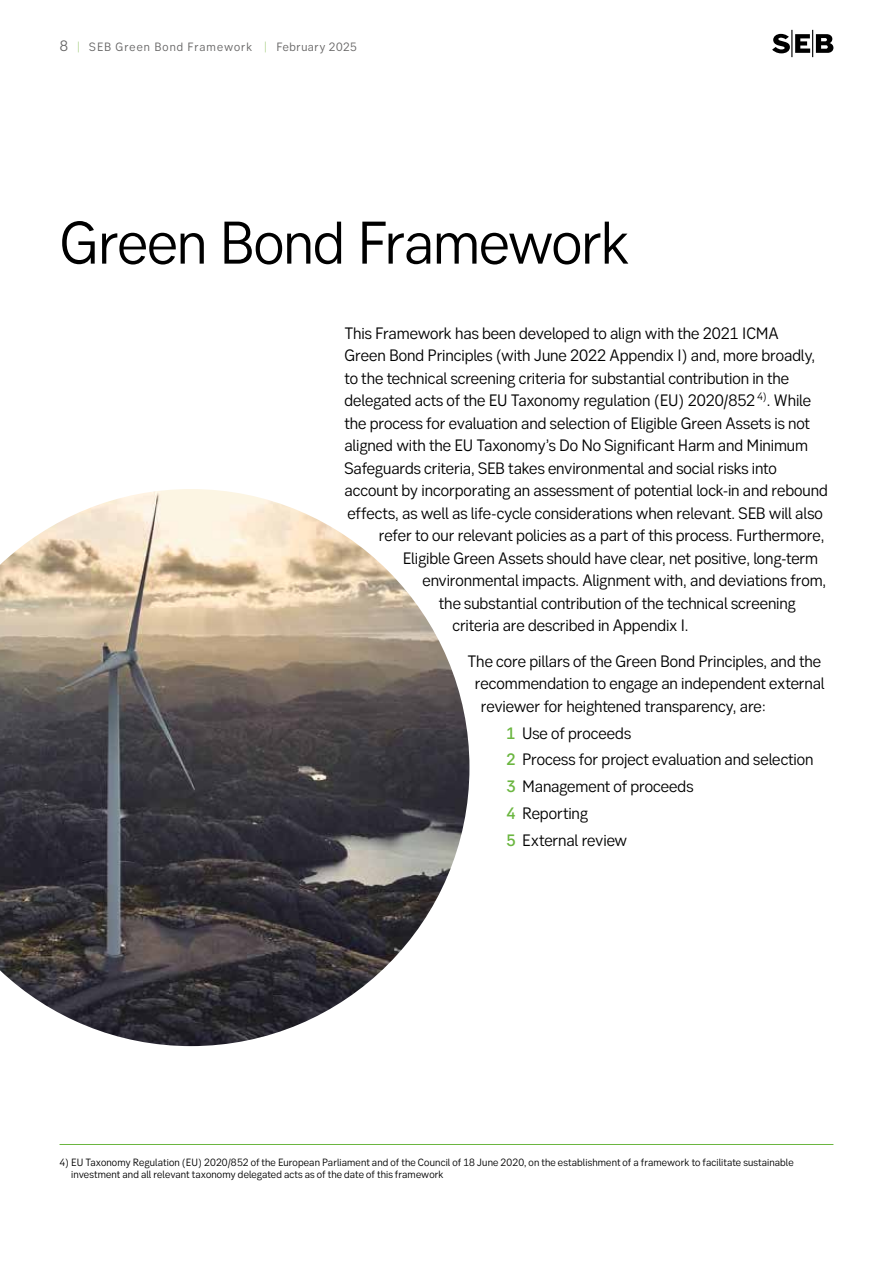
<style>
.page{position:relative;width:893px;height:1263px;background:#fff}
.page>*{position:absolute;margin:0;border:0;box-sizing:border-box;transform-origin:0 0}
.t1{font:60px "SEB Sans Serif";letter-spacing:-.02em;color:#000}
.t2{font:16.5px/26.7px "SEB Sans Serif";letter-spacing:-.005em;color:#000}
.t3{font:12px "SEB Sans Serif";letter-spacing:.075em;color:#646363}
.t4{font:10.5px/12px "SEB Sans Serif";letter-spacing:.01em;color:#000}
.s1{font-size:15px}
.s2{color:#b0d38f}
.s3{font-weight:500;color:#6bb640}
</style>
<div class="page">
<svg style="left:772px;top:30px;width:61px;height:27px"></svg>
<hr style="left:60px;top:1144px;width:773px;height:1px;background:#6bb640">
<img style="left:0;top:489px;width:469px;height:557px">
<p class="t3" style="left:60px;top:40px;width:299px"><span class="s1">8</span> <span class="s2">|</span> SEB Green Bond Framework <span class="s2">|</span> February 2025</p>
<h1 class="t1" style="left:60px;top:207px;width:572px">Green Bond Framework</h1>
<p class="t2" style="left:344px;top:320px;width:436px">This Framework has been developed to align with the 2021 ICMA</p>
<p class="t2" style="left:344px;top:342px;width:472px">Green Bond Principles (with June 2022 Appendix I) and, more broadly,</p>
<p class="t2" style="left:344px;top:365px;width:446px">to the technical screening criteria for substantial contribution in the</p>
<p class="t2" style="left:344px;top:387px;width:468px">delegated acts of the EU Taxonomy regulation (EU) 2020/852 <sup>4)</sup>. While</p>
<p class="t2" style="left:344px;top:410px;width:467px">the process for evaluation and selection of Eligible Green Assets is not</p>
<p class="t2" style="left:344px;top:432px;width:465px">aligned with the EU Taxonomy’s Do No Significant Harm and Minimum</p>
<p class="t2" style="left:344px;top:455px;width:434px">Safeguards criteria, SEB takes environmental and social risks into</p>
<p class="t2" style="left:344px;top:477px;width:485px">account by incorporating an assessment of potential lock-in and rebound</p>
<p class="t2" style="left:347px;top:500px;width:477px">effects, as well as life-cycle considerations when relevant. SEB will also</p>
<p class="t2" style="left:379px;top:522px;width:447px">refer to our relevant policies as a part of this process. Furthermore,</p>
<p class="t2" style="left:403px;top:545px;width:417px">Eligible Green Assets should have clear, net positive, long-term</p>
<p class="t2" style="left:422px;top:567px;width:405px">environmental impacts. Alignment with, and deviations from,</p>
<p class="t2" style="left:439px;top:590px;width:358px">the substantial contribution of the technical screening</p>
<p class="t2" style="left:452px;top:612px;width:238px">criteria are described in Appendix I.</p>
<p class="t2" style="left:467px;top:647px;width:355px">The core pillars of the Green Bond Principles, and the</p>
<p class="t2" style="left:475px;top:670px;width:351px">recommendation to engage an independent external</p>
<p class="t2" style="left:481px;top:692px;width:287px">reviewer for heightened transparency, are:</p>
<p class="t2" style="left:506px;top:719px;width:309px"><span class="s3">1</span> Use of proceeds<br><span class="s3">2</span> Process for project evaluation and selection<br><span class="s3">3</span> Management of proceeds<br><span class="s3">4</span> Reporting<br><span class="s3">5</span> External review</p>
<p class="t4" style="left:71px;top:1156px;width:724px;text-indent:-12px">4) EU Taxonomy Regulation (EU) 2020/852 of the European Parliament and of the Council of 18 June 2020, on the establishment of a framework to facilitate sustainable investment and all relevant taxonomy delegated acts as of the date of this framework</p>
</div>
